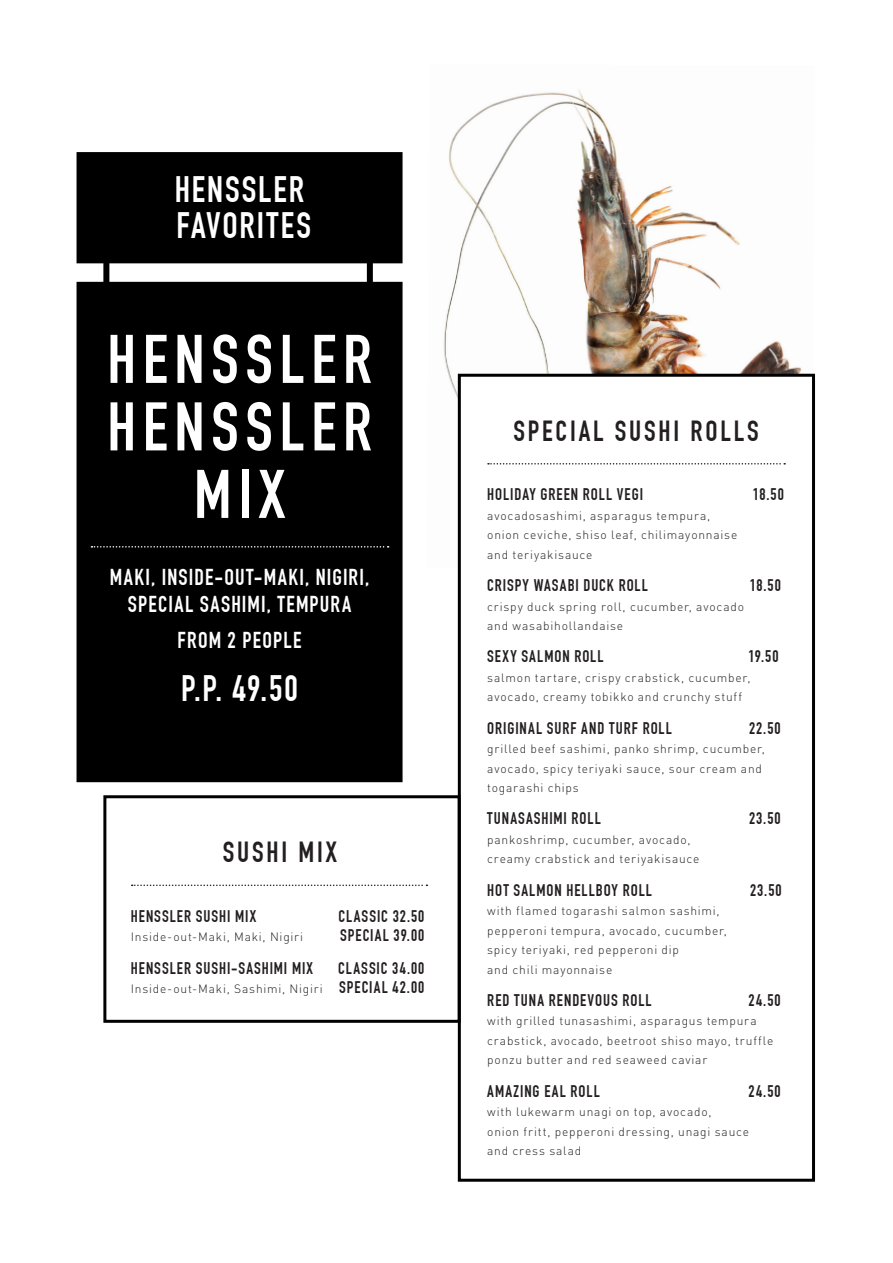
<style>
.page{position:relative;width:893px;height:1263px;background:#fff}
.page>*{position:absolute;margin:0;border:0;box-sizing:border-box;transform-origin:0 0}
.t1{font:700 67.5px/67.5px "DIN Condensed";letter-spacing:.1em;color:#fff;text-align:center}
.t2{font:700 36px/36px "DIN Condensed";letter-spacing:.055em;color:#fff}
.t3{font:700 28.5px "DIN Condensed";letter-spacing:.1em;color:#231f20}
.t4{font:700 22.5px/27px "DIN Condensed";letter-spacing:.055em;color:#fff;text-align:center}
.t5{font:700 16.5px "DIN Condensed";letter-spacing:.06em;color:#231f20}
.t6{font:300 12px/19.5px "DIN Pro";letter-spacing:.065em;color:#231f20}
.s1{font-family:"DIN Condensed";font-weight:700;font-size:16.5px}
</style>
<div class="page">
<div style="left:103px;top:182px;width:270px;height:374px;background:#fff;border:6px solid #000"></div>
<img style="left:444px;top:90px;width:371px;height:479px">
<div style="left:458px;top:374px;width:357px;height:808px;background:#fff;border:3px solid #000"></div>
<svg style="left:488px;top:463px;width:297px;height:1px"></svg>
<div style="left:77px;top:282px;width:326px;height:500px;background:#000"></div>
<div style="left:77px;top:152px;width:326px;height:111px;background:#000"></div>
<div style="left:103px;top:795px;width:358px;height:228px;background:#fff;border:3px solid #000"></div>
<svg style="left:132px;top:884px;width:295px;height:2px"></svg>
<svg style="left:91px;top:546px;width:298px;height:2px"></svg>
<p class="t2" style="left:175px;top:171px;width:138px">HENSSLER<br>FAVORITES</p>
<p class="t1" style="left:107px;top:326px;width:266px">HENSSLER<br>HENSSLER<br>MIX</p>
<p class="t4" style="left:110px;top:564px;width:261px">MAKI, INSIDE-OUT-MAKI, NIGIRI,<br>SPECIAL SASHIMI, TEMPURA</p>
<p class="t4" style="left:178px;top:627px;width:125px">FROM 2 PEOPLE</p>
<p class="t2" style="left:181px;top:671px;width:118px">P.P. 49.50</p>
<p class="t3" style="left:223px;top:836px;width:116px">SUSHI MIX</p>
<p class="t5" style="left:131px;top:906px;width:127px">HENSSLER SUSHI MIX</p>
<p class="t5" style="left:339px;top:906px;width:87px">CLASSIC 32.50</p>
<p class="t6" style="left:131px;top:927px;width:174px">Inside-out-Maki, Maki, Nigiri</p>
<p class="t5" style="left:340px;top:926px;width:86px">SPECIAL 39.00</p>
<p class="t5" style="left:131px;top:958px;width:184px">HENSSLER SUSHI-SASHIMI MIX</p>
<p class="t5" style="left:338px;top:958px;width:88px">CLASSIC 34.00</p>
<p class="t6" style="left:131px;top:978px;width:295px">Inside-out-Maki, Sashimi, Nigiri <span class="s1">SPECIAL 42.00</span></p>
<p class="t3" style="left:513px;top:414px;width:247px">SPECIAL SUSHI ROLLS</p>
<p class="t5" style="left:487px;top:485px;width:157px">HOLIDAY GREEN ROLL VEGI</p>
<p class="t5" style="left:753px;top:485px;width:32px">18.50</p>
<p class="t6" style="left:487px;top:505px;width:252px">avocadosashimi, asparagus tempura, onion ceviche, shiso leaf, chilimayonnaise and teriyakisauce</p>
<p class="t5" style="left:487px;top:576px;width:162px">CRISPY WASABI DUCK ROLL</p>
<p class="t5" style="left:750px;top:576px;width:32px">18.50</p>
<p class="t6" style="left:487px;top:596px;width:258px">crispy duck spring roll, cucumber, avocado and wasabihollandaise</p>
<p class="t5" style="left:487px;top:647px;width:118px">SEXY SALMON ROLL</p>
<p class="t5" style="left:748px;top:647px;width:32px">19.50</p>
<p class="t6" style="left:487px;top:667px;width:265px">salmon tartare, crispy crabstick, cucumber, avocado, creamy tobikko and crunchy stuff</p>
<p class="t5" style="left:487px;top:718px;width:186px">ORIGINAL SURF AND TURF ROLL</p>
<p class="t5" style="left:749px;top:718px;width:33px">22.50</p>
<p class="t6" style="left:487px;top:738px;width:279px">grilled beef sashimi, panko shrimp, cucumber, avocado, spicy teriyaki sauce, sour cream and togarashi chips</p>
<p class="t5" style="left:487px;top:809px;width:115px">TUNASASHIMI ROLL</p>
<p class="t5" style="left:749px;top:809px;width:33px">23.50</p>
<p class="t6" style="left:487px;top:829px;width:214px">pankoshrimp, cucumber, avocado, creamy crabstick and teriyakisauce</p>
<p class="t5" style="left:487px;top:880px;width:166px">HOT SALMON HELLBOY ROLL</p>
<p class="t5" style="left:750px;top:880px;width:33px">23.50</p>
<p class="t6" style="left:487px;top:900px;width:241px">with flamed togarashi salmon sashimi, pepperoni tempura, avocado, cucumber, spicy teriyaki, red pepperoni dip<br>and chili mayonnaise</p>
<p class="t5" style="left:487px;top:990px;width:166px">RED TUNA RENDEVOUS ROLL</p>
<p class="t5" style="left:749px;top:990px;width:34px">24.50</p>
<p class="t6" style="left:487px;top:1011px;width:288px">with grilled tunasashimi, asparagus tempura crabstick, avocado, beetroot shiso mayo, truffle ponzu butter and red seaweed caviar</p>
<p class="t5" style="left:487px;top:1081px;width:114px">AMAZING EAL ROLL</p>
<p class="t5" style="left:749px;top:1081px;width:34px">24.50</p>
<p class="t6" style="left:487px;top:1101px;width:263px">with lukewarm unagi on top, avocado,<br>onion fritt, pepperoni dressing, unagi sauce and cress salad</p>
</div>
